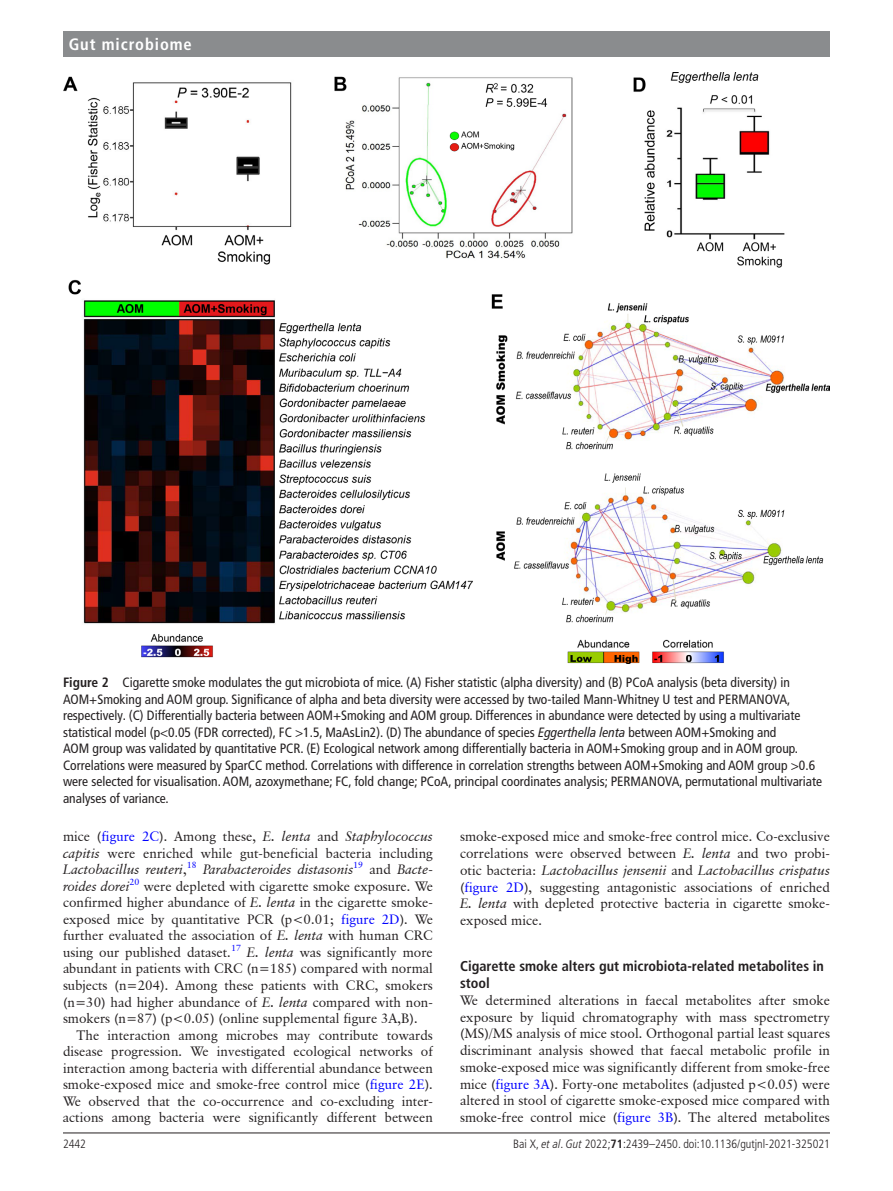
<style>
.page{position:relative;width:893px;height:1191px;background:#fff}
.page>*{position:absolute;margin:0;border:0;box-sizing:border-box;transform-origin:0 0}
.t1{font:700 condensed 16.5px "Frutiger LT Pro";letter-spacing:.055em;color:#fff}
.t2{font:700 condensed 14.25px/17.2px "Frutiger LT Pro";color:#231f20}
.t3{font:13.5px/16.5px "Classical Garamond BT";color:#231f20;text-align:justify}
.t4{font:condensed 13.5px/16.5px "Frutiger LT Pro";color:#231f20}
.t5{font:italic 13.5px "Classical Garamond BT";color:#231f20}
.t6{font:300 condensed 12px "Frutiger LT Pro";color:#231f20}
.t7{font:9px "Classical Garamond BT";color:#00f}
.s1{font-weight:700}
.s2{font-style:italic}
.s3{color:#00f}
</style>
<div class="page">
<hr style="left:63px;top:1132px;width:767px;height:1px;background:#231f20">
<div style="left:63px;top:31px;width:767px;height:25px;background:#8a8c8e"></div>
<img style="left:63px;top:72px;width:767px;height:591px">
<p class="t1" style="left:69px;top:34px;width:125px">Gut microbiome</p>
<p class="t4" style="left:63px;top:674px;width:761px"><span class="s1">Figure 2</span> Cigarette smoke modulates the gut microbiota of mice. (A) Fisher statistic (alpha diversity) and (B) PCoA analysis (beta diversity) in AOM+Smoking and AOM group. Significance of alpha and beta diversity were accessed by two-tailed Mann-Whitney U test and PERMANOVA, respectively. (C) Differentially bacteria between AOM+Smoking and AOM group. Differences in abundance were detected by using a multivariate statistical model (p&lt;0.05 (FDR corrected), FC &gt;1.5, MaAsLin2). (D) The abundance of species <span class="s2">Eggerthella lenta</span> between AOM+Smoking and<br>AOM group was validated by quantitative PCR. (E) Ecological network among differentially bacteria in AOM+Smoking group and in AOM group.<br>Correlations were measured by SparCC method. Correlations with difference in correlation strengths between AOM+Smoking and AOM group &gt;0.6 were selected for visualisation. AOM, azoxymethane; FC, fold change; PCoA, principal coordinates analysis; PERMANOVA, permutational multivariate analyses of variance.</p>
<p class="t3" style="left:63px;top:828px;width:371px">mice (<span class="s3">figure 2C</span>). Among these, <span class="s2">E. lenta</span> and <span class="s2">Staphylococcus capitis</span> were enriched while gut-beneficial bacteria including <span class="s2">Lactobacillus reuteri</span>,<sup>18</sup></p>
<p class="t5" style="left:203px;top:861px;width:152px">Parabacteroides distasonis</p>
<p class="t7" style="left:353px;top:859px;width:11px">19</p>
<p class="t3" style="left:63px;top:861px;width:371px;text-indent:307px">and <span class="s2">Bacte&shy;roides dorei</span><sup>20</sup> were depleted with cigarette smoke exposure. We confirmed higher abundance of <span class="s2">E. lenta</span> in the cigarette smoke&shy;exposed mice by quantitative PCR (p&lt;0.01; <span class="s3">figure 2D</span>). We further evaluated the association of <span class="s2">E. lenta</span> with human CRC using our published dataset.<sup>17</sup> <span class="s2">E. lenta</span> was significantly more abundant in patients with CRC (n=185) compared with normal subjects (n=204). Among these patients with CRC, smokers (n=30) had higher abundance of <span class="s2">E. lenta</span> compared with non&shy;smokers (n=87) (p&lt;0.05) (online supplemental figure 3A,B).</p>
<p class="t3" style="left:63px;top:1026px;width:371px;text-indent:14px">The interaction among microbes may contribute towards disease progression. We investigated ecological networks of interaction among bacteria with differential abundance between smoke-exposed mice and smoke-free control mice (<span class="s3">figure 2E</span>).<br>We observed that the co-occurrence and co-excluding inter&shy;actions among bacteria were significantly different between</p>
<p class="t3" style="left:460px;top:828px;width:371px">smoke-exposed mice and smoke-free control mice. Co-exclusive correlations were observed between <span class="s2">E. lenta</span> and two probi&shy;otic bacteria: <span class="s2">Lactobacillus jensenii</span> and <span class="s2">Lactobacillus crispatus </span>(<span class="s3">figure 2D</span>), suggesting antagonistic associations of enriched <span class="s2">E. lenta</span> with depleted protective bacteria in cigarette smoke&shy;exposed mice.</p>
<p class="t2" style="left:460px;top:957px;width:365px">Cigarette smoke alters gut microbiota-related metabolites in stool</p>
<p class="t3" style="left:460px;top:991px;width:371px">We determined alterations in faecal metabolites after smoke exposure by liquid chromatography with mass spectrometry (MS)/MS analysis of mice stool. Orthogonal partial least squares discriminant analysis showed that faecal metabolic profile in smoke-exposed mice was significantly different from smoke-free mice (<span class="s3">figure 3A</span>). Forty-one metabolites (adjusted p&lt;0.05) were altered in stool of cigarette smoke-exposed mice compared with smoke-free control mice (<span class="s3">figure 3B</span>). The altered metabolites</p>
<p class="t6" style="left:63px;top:1136px;width:25px">2442</p>
<p class="t6" style="left:513px;top:1136px;width:318px">Bai X, <span class="s2">et al</span>. <span class="s2">Gut</span> 2022;<span class="s1">71</span>:2439–2450. doi:10.1136/gutjnl-2021-325021</p>
</div>
